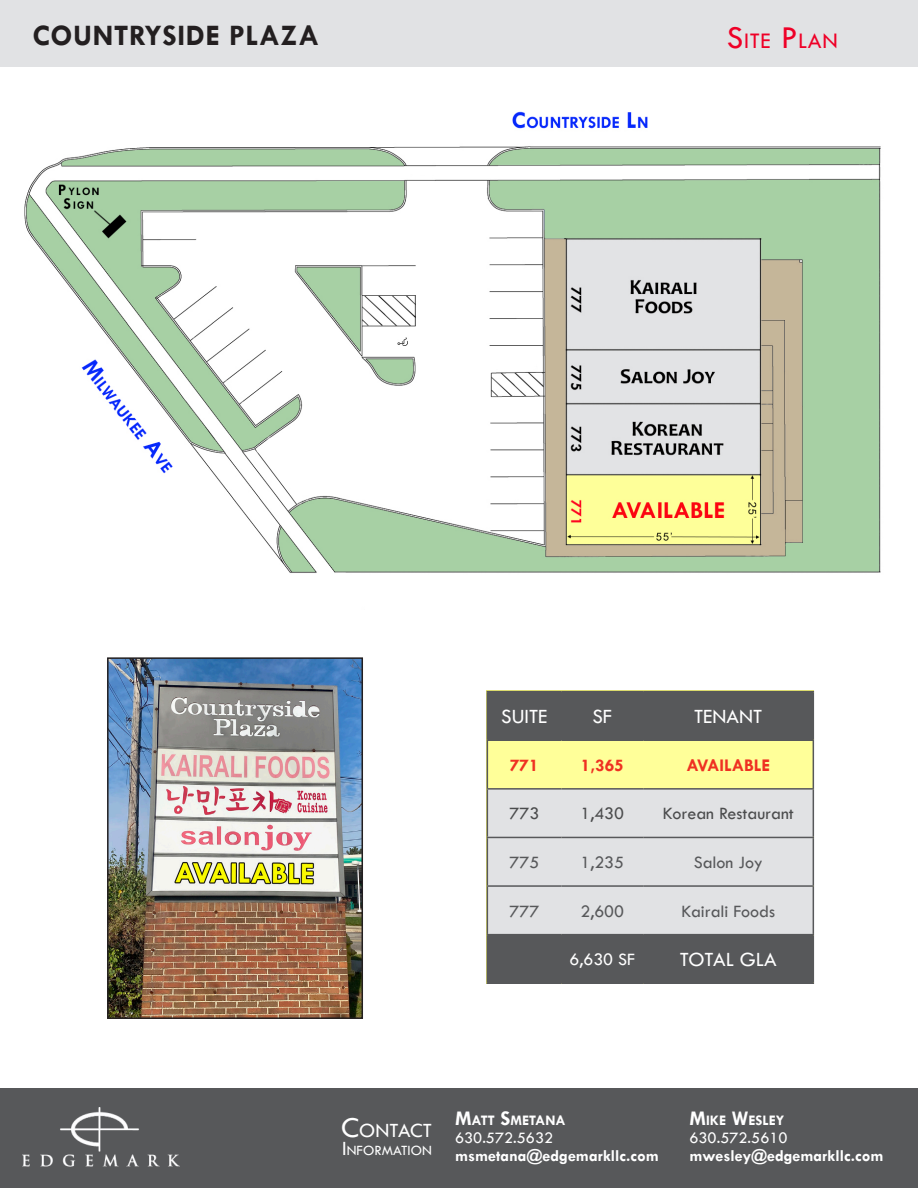
<style>
.page{position:relative;width:918px;height:1188px;background:#fff}
.page>*{position:absolute;margin:0;border:0;box-sizing:border-box;transform-origin:0 0}
.t1{font:700 30px "Tw Cen";letter-spacing:.02em;color:#231f20}
.t2{font:23.1px "Tw Cen";color:#ef0027}
.t3{font:21px "Tw Cen";color:#fff}
.t4{font:21px "Tw Cen";letter-spacing:-.01em;color:#fff}
.t5{font:18px "Tw Cen";color:#57585a}
.t6{font:18px "Tw Cen";color:#4b4c4d}
.t7{font:700 18px "Tw Cen";color:#ef3122}
.t8{font:18px "Tw Cen";color:#fff}
.t9{font:700 16.5px "Tw Cen";color:#fff}
.t10{font:16.5px "Tw Cen";color:#fff}
.t11{font:700 14.7px "Tw Cen";color:#fff}
.t12{font:14.7px "Tw Cen";color:#fff}
.s1{font-size:33px}
.s2{font-size:30px}
.s3{font-size:21px}
</style>
<div class="page">
<div style="left:0;top:1089px;width:918px;height:99px;background:#57585a"></div>
<div style="left:0;top:0;width:918px;height:67px;background:#e1e2e4"></div>
<img style="left:23px;top:1107px;width:157px;height:60px">
<svg style="left:488px;top:692px;width:325px;height:290px;background:#b7b8a9"></svg>
<hr style="left:561px;top:692px;width:1px;height:48px;background:#57585a">
<hr style="left:642px;top:692px;width:2px;height:48px;background:#57585a">
<hr style="left:561px;top:935px;width:1px;height:47px;background:#57585a">
<hr style="left:642px;top:935px;width:2px;height:47px;background:#57585a">
<hr style="left:561px;top:838px;width:1px;height:47px;background:#e1e2e4">
<hr style="left:561px;top:887px;width:1px;height:47px;background:#e1e2e4">
<hr style="left:561px;top:741px;width:1px;height:47px;background:#ff9">
<hr style="left:561px;top:790px;width:1px;height:47px;background:#e1e2e4">
<hr style="left:487px;top:741px;width:1px;height:47px;background:#57585a">
<hr style="left:813px;top:741px;width:1px;height:47px;background:#57585a">
<hr style="left:487px;top:788px;width:74px;height:2px;background:#57585a">
<hr style="left:487px;top:790px;width:1px;height:47px;background:#57585a">
<hr style="left:561px;top:788px;width:82px;height:2px;background:#57585a">
<hr style="left:643px;top:788px;width:171px;height:2px;background:#57585a">
<hr style="left:813px;top:790px;width:1px;height:47px;background:#57585a">
<hr style="left:487px;top:837px;width:74px;height:1px;background:#57585a">
<hr style="left:487px;top:838px;width:1px;height:47px;background:#57585a">
<hr style="left:561px;top:837px;width:82px;height:1px;background:#57585a">
<hr style="left:643px;top:837px;width:171px;height:1px;background:#57585a">
<hr style="left:813px;top:838px;width:1px;height:47px;background:#57585a">
<hr style="left:487px;top:885px;width:74px;height:2px;background:#57585a">
<hr style="left:487px;top:887px;width:1px;height:47px;background:#57585a">
<hr style="left:561px;top:885px;width:82px;height:2px;background:#57585a">
<hr style="left:643px;top:885px;width:171px;height:2px;background:#57585a">
<hr style="left:813px;top:887px;width:1px;height:47px;background:#57585a">
<hr style="left:487px;top:691px;width:74px;height:1px;background:#57585a">
<hr style="left:487px;top:692px;width:1px;height:48px;background:#57585a">
<hr style="left:561px;top:691px;width:82px;height:1px;background:#57585a">
<hr style="left:643px;top:691px;width:171px;height:1px;background:#57585a">
<hr style="left:813px;top:692px;width:1px;height:48px;background:#57585a">
<hr style="left:487px;top:740px;width:74px;height:1px;background:#57585a">
<hr style="left:561px;top:740px;width:82px;height:1px;background:#57585a">
<hr style="left:643px;top:740px;width:171px;height:1px;background:#57585a">
<hr style="left:487px;top:934px;width:74px;height:1px;background:#57585a">
<hr style="left:487px;top:935px;width:1px;height:47px;background:#57585a">
<hr style="left:561px;top:934px;width:82px;height:1px;background:#57585a">
<hr style="left:643px;top:934px;width:171px;height:1px;background:#57585a">
<hr style="left:813px;top:935px;width:1px;height:47px;background:#57585a">
<hr style="left:487px;top:982px;width:74px;height:2px;background:#57585a">
<hr style="left:561px;top:982px;width:82px;height:2px;background:#57585a">
<hr style="left:643px;top:982px;width:171px;height:2px;background:#57585a">
<img style="left:110px;top:660px;width:250px;height:356px">
<div style="left:107px;top:657px;width:256px;height:362px;border:2px solid #231f20"></div>
<img style="left:24px;top:111px;width:857px;height:462px">
<p class="t1" style="left:32px;top:17px;width:288px">COUNTRYSIDE PLAZA</p>
<p class="t2" style="left:727px;top:26px;width:112px"><span class="s1">S</span>ITE <span class="s1">P</span>LAN</p>
<p class="t3" style="left:501px;top:704px;width:48px">SUITE</p>
<p class="t3" style="left:592px;top:704px;width:21px">SF</p>
<p class="t3" style="left:694px;top:704px;width:70px">TENANT</p>
<p class="t7" style="left:510px;top:754px;width:30px">771</p>
<p class="t7" style="left:581px;top:754px;width:44px">1,365</p>
<p class="t7" style="left:686px;top:754px;width:85px">AVAILABLE</p>
<p class="t6" style="left:510px;top:803px;width:31px">773</p>
<p class="t6" style="left:581px;top:803px;width:45px">1,430</p>
<p class="t6" style="left:663px;top:803px;width:133px">Korean Restaurant</p>
<p class="t5" style="left:510px;top:851px;width:31px">775</p>
<p class="t5" style="left:581px;top:851px;width:45px">1,235</p>
<p class="t5" style="left:694px;top:851px;width:71px">Salon Joy</p>
<p class="t5" style="left:510px;top:900px;width:31px">777</p>
<p class="t5" style="left:581px;top:900px;width:45px">2,600</p>
<p class="t5" style="left:681px;top:900px;width:95px">Kairali Foods</p>
<p class="t8" style="left:570px;top:949px;width:67px">6,630 SF</p>
<p class="t3" style="left:680px;top:947px;width:98px">TOTAL GLA</p>
<p class="t4" style="left:341px;top:1118px;width:92px"><span class="s2">C</span>ONTACT</p>
<p class="t12" style="left:342px;top:1142px;width:91px"><span class="s3">I</span>NFORMATION</p>
<p class="t11" style="left:455px;top:1112px;width:112px"><span class="s3">M</span>ATT <span class="s3">S</span>METANA</p>
<p class="t10" style="left:455px;top:1128px;width:100px">630.572.5632</p>
<p class="t9" style="left:455px;top:1146px;width:205px">msmetana@edgemarkllc.com</p>
<p class="t11" style="left:689px;top:1112px;width:96px"><span class="s3">M</span>IKE <span class="s3">W</span>ESLEY</p>
<p class="t10" style="left:689px;top:1128px;width:100px">630.572.5610</p>
<p class="t9" style="left:689px;top:1146px;width:196px">mwesley@edgemarkllc.com</p>
</div>
